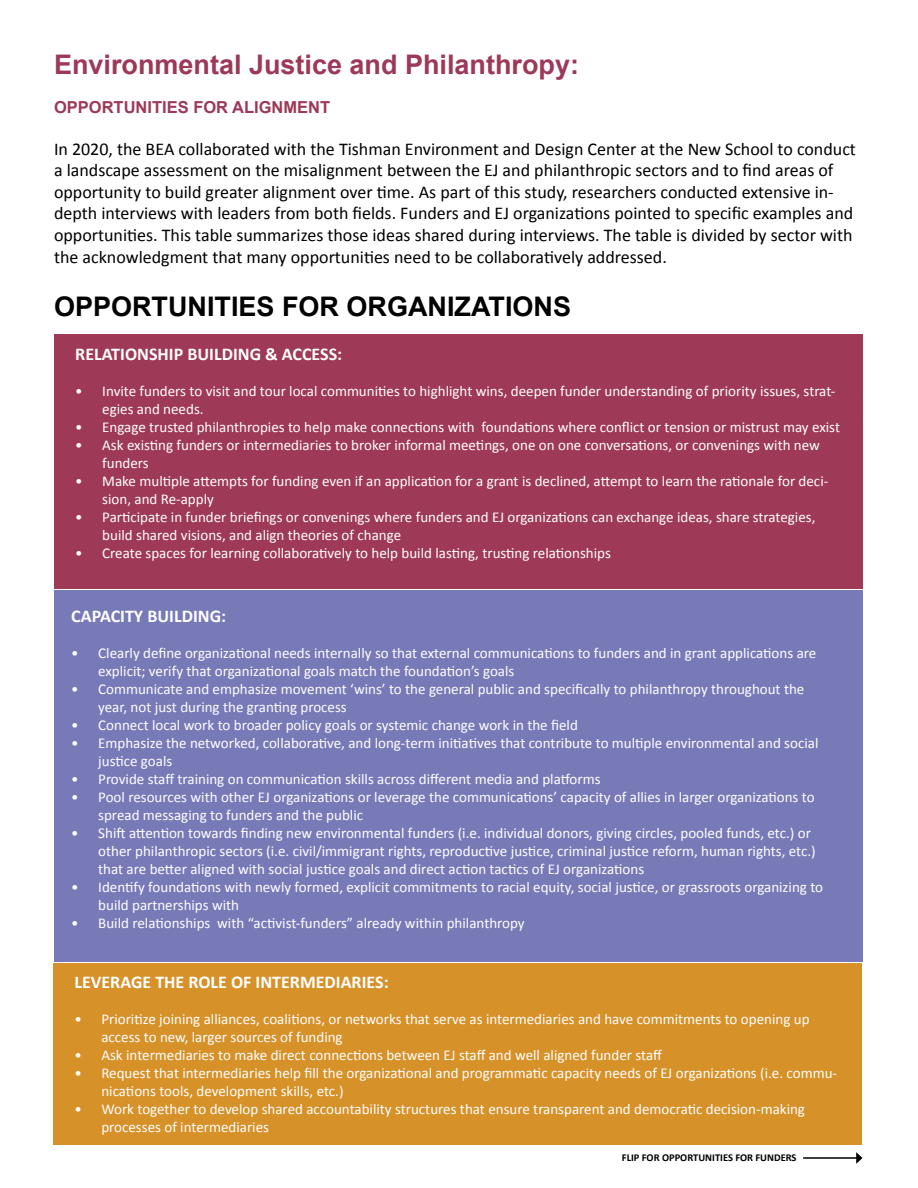
<style>
.page{position:relative;width:918px;height:1188px;background:#fff}
.page>*{position:absolute;margin:0;border:0;box-sizing:border-box;transform-origin:0 0}
.t1{font:700 27px "Arial";color:#9d3958}
.t2{font:700 27px "Arial";color:#000}
.t3{font:18px/21.6px "Calibri";color:#000}
.t4{font:700 18px "Calibri";color:#fff}
.t5{font:700 16.5px "Arial";color:#9d3958}
.t6{font:15px/18px "Calibri";color:#fff}
.t7{font:700 10.5px "Calibri";color:#000}
</style>
<div class="page">
<div style="left:54px;top:335px;width:809px;height:254px;background:#9e3958"></div>
<div style="left:54px;top:590px;width:808px;height:372px;background:#787ab8"></div>
<div style="left:54px;top:963px;width:808px;height:182px;background:#d79129"></div>
<hr style="left:803px;top:1157px;width:54px;height:2px;background:#000">
<svg style="left:856px;top:1152px;width:6px;height:12px"></svg>
<h1 class="t1" style="left:54px;top:46px;width:527px">Environmental Justice and Philanthropy:</h1>
<p class="t5" style="left:54px;top:97px;width:278px">OPPORTUNITIES FOR ALIGNMENT</p>
<p class="t3" style="left:54px;top:137px;width:803px">In 2020, the BEA collaborated with the Tishman Environment and Design Center at the New School to conduct a landscape assessment on the misalignment between the EJ and philanthropic sectors and to find areas of opportunity to build greater alignment over time. As part of this study, researchers conducted extensive in&shy;depth interviews with leaders from both fields. Funders and EJ organizations pointed to specific examples and opportunities. This table summarizes those ideas shared during interviews. The table is divided by sector with the acknowledgment that many opportunities need to be collaboratively addressed.</p>
<h1 class="t2" style="left:54px;top:288px;width:519px">OPPORTUNITIES FOR ORGANIZATIONS</h1>
<p class="t4" style="left:75px;top:341px;width:268px">RELATIONSHIP BUILDING &amp; ACCESS:</p>
<p class="t6" style="left:102px;top:381px;width:735px;text-indent:-27px">• Invite funders to visit and tour local communities to highlight wins, deepen funder understanding of priority issues, strat&shy;egies and needs.</p>
<p class="t6" style="left:75px;top:417px;width:766px">• Engage trusted philanthropies to help make connections with foundations where conflict or tension or mistrust may exist</p>
<p class="t6" style="left:102px;top:435px;width:719px;text-indent:-27px">• Ask existing funders or intermediaries to broker informal meetings, one on one conversations, or convenings with new funders</p>
<p class="t6" style="left:102px;top:471px;width:728px;text-indent:-27px">• Make multiple attempts for funding even if an application for a grant is declined, attempt to learn the rationale for deci&shy;sion, and Re-apply</p>
<p class="t6" style="left:102px;top:507px;width:715px;text-indent:-27px">• Participate in funder briefings or convenings where funders and EJ organizations can exchange ideas, share strategies, build shared visions, and align theories of change</p>
<p class="t6" style="left:75px;top:543px;width:537px">• Create spaces for learning collaboratively to help build lasting, trusting relationships</p>
<p class="t4" style="left:71px;top:603px;width:156px">CAPACITY BUILDING:</p>
<p class="t6" style="left:98px;top:643px;width:720px;text-indent:-27px">• Clearly define organizational needs internally so that external communications to funders and in grant applications are explicit; verify that organizational goals match the foundation’s goals</p>
<p class="t6" style="left:98px;top:679px;width:708px;text-indent:-27px">• Communicate and emphasize movement ‘wins’ to the general public and specifically to philanthropy throughout the year, not just during the granting process</p>
<p class="t6" style="left:71px;top:715px;width:508px">• Connect local work to broader policy goals or systemic change work in the field</p>
<p class="t6" style="left:98px;top:733px;width:722px;text-indent:-27px">• Emphasize the networked, collaborative, and long-term initiatives that contribute to multiple environmental and social justice goals</p>
<p class="t6" style="left:71px;top:769px;width:531px">• Provide staff training on communication skills across different media and platforms</p>
<p class="t6" style="left:98px;top:787px;width:718px;text-indent:-27px">• Pool resources with other EJ organizations or leverage the communications’ capacity of allies in larger organizations to spread messaging to funders and the public</p>
<p class="t6" style="left:98px;top:823px;width:719px;text-indent:-27px">• Shift attention towards finding new environmental funders (i.e. individual donors, giving circles, pooled funds, etc.) or other philanthropic sectors (i.e. civil/immigrant rights, reproductive justice, criminal justice reform, human rights, etc.) that are better aligned with social justice goals and direct action tactics of EJ organizations</p>
<p class="t6" style="left:98px;top:877px;width:726px;text-indent:-27px">• Identify foundations with newly formed, explicit commitments to racial equity, social justice, or grassroots organizing to build partnerships with</p>
<p class="t6" style="left:71px;top:913px;width:455px">• Build relationships with “activist-funders” already within philanthropy</p>
<p class="t4" style="left:74px;top:970px;width:316px">LEVERAGE THE ROLE OF INTERMEDIARIES:</p>
<p class="t6" style="left:101px;top:1010px;width:710px;text-indent:-27px">• Prioritize joining alliances, coalitions, or networks that serve as intermediaries and have commitments to opening up access to new, larger sources of funding</p>
<p class="t6" style="left:74px;top:1046px;width:589px">• Ask intermediaries to make direct connections between EJ staff and well aligned funder staff</p>
<p class="t6" style="left:101px;top:1064px;width:737px;text-indent:-27px">• Request that intermediaries help fill the organizational and programmatic capacity needs of EJ organizations (i.e. commu&shy;nications tools, development skills, etc.)</p>
<p class="t6" style="left:101px;top:1100px;width:705px;text-indent:-27px">• Work together to develop shared accountability structures that ensure transparent and democratic decision-making processes of intermediaries</p>
<p class="t7" style="left:622px;top:1150px;width:176px">FLIP FOR OPPORTUNITIES FOR FUNDERS</p>
</div>
